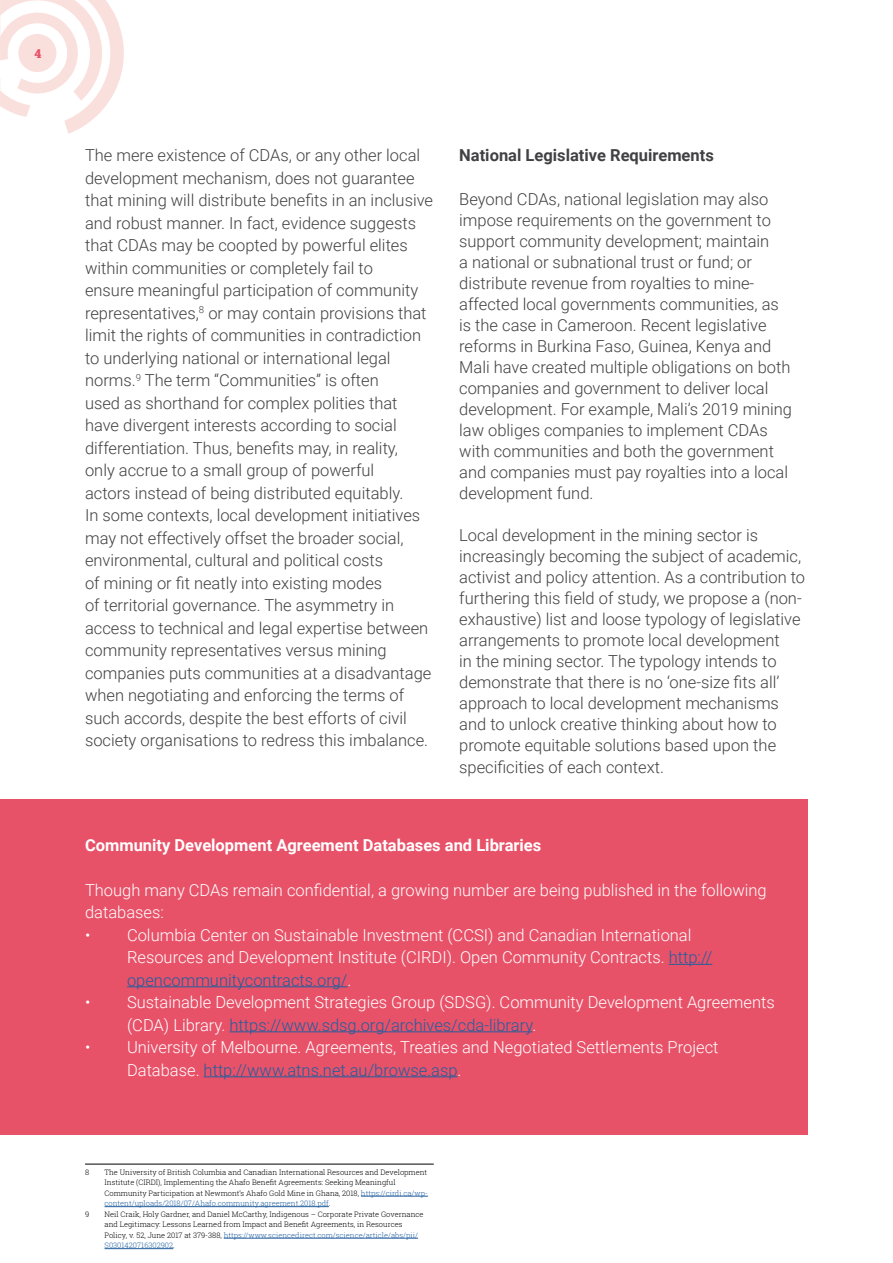
<style>
.page{position:relative;width:893px;height:1263px;background:#fff}
.page>*{position:absolute;margin:0;border:0;box-sizing:border-box;transform-origin:0 0}
.t1{font:300 16.5px/22.5px "Roboto";color:#414042}
.t2{font:300 16.5px/22.5px "Roboto";color:#fff}
.t3{font:700 16.5px "Roboto";color:#fff}
.t4{font:700 16.5px "Roboto";color:#414042}
.t5{font:900 12.3px "Roboto Slab";color:#e85269}
.t6{font:300 7.5px/10.5px "Roboto Slab";color:#000}
.s1{color:#215e9e}
</style>
<div class="page">
<svg style="left:0;top:0;width:124px;height:134px"></svg>
<hr style="left:85px;top:1164px;width:349px;height:1px;background:#000">
<hr style="left:361px;top:1196px;width:67px;height:1px;background:#215e9e">
<hr style="left:105px;top:1206px;width:224px;height:1px;background:#215e9e">
<hr style="left:224px;top:1238px;width:194px;height:1px;background:#215e9e">
<hr style="left:105px;top:1248px;width:68px;height:1px;background:#215e9e">
<div style="left:0;top:799px;width:808px;height:336px;background:#e85269"></div>
<hr style="left:669px;top:964px;width:43px;height:1px;background:#215e9e">
<hr style="left:127px;top:986px;width:220px;height:1px;background:#215e9e">
<hr style="left:230px;top:1031px;width:302px;height:1px;background:#215e9e">
<hr style="left:204px;top:1076px;width:254px;height:1px;background:#215e9e">
<p class="t5" style="left:34px;top:45px;width:8px">4</p>
<p class="t1" style="left:85px;top:143px;width:350px">The mere existence of CDAs, or any other local development mechanism, does not guarantee that mining will distribute benefits in an inclusive and robust manner. In fact, evidence suggests that CDAs may be coopted by powerful elites within communities or completely fail to<br>ensure meaningful participation of community representatives,<sup>8</sup> or may contain provisions that limit the rights of communities in contradiction to underlying national or international legal norms.<sup>9</sup> The term “Communities” is often<br>used as shorthand for complex polities that have divergent interests according to social differentiation. Thus, benefits may, in reality,<br>only accrue to a small group of powerful<br>actors instead of being distributed equitably.<br>In some contexts, local development initiatives may not effectively offset the broader social, environmental, cultural and political costs<br>of mining or fit neatly into existing modes<br>of territorial governance. The asymmetry in access to technical and legal expertise between community representatives versus mining companies puts communities at a disadvantage when negotiating and enforcing the terms of such accords, despite the best efforts of civil society organisations to redress this imbalance.</p>
<p class="t4" style="left:459px;top:144px;width:256px">National Legislative Requirements</p>
<p class="t1" style="left:459px;top:188px;width:334px;line-height:21px">Beyond CDAs, national legislation may also impose requirements on the government to support community development; maintain<br>a national or subnational trust or fund; or distribute revenue from royalties to mine&shy;affected local governments communities, as is the case in Cameroon. Recent legislative reforms in Burkina Faso, Guinea, Kenya and Mali have created multiple obligations on both companies and government to deliver local development. For example, Mali’s 2019 mining law obliges companies to implement CDAs with communities and both the government and companies must pay royalties into a local development fund.</p>
<p class="t1" style="left:459px;top:524px;width:347px;line-height:21px">Local development in the mining sector is increasingly becoming the subject of academic, activist and policy attention. As a contribution to furthering this field of study, we propose a (non&shy;exhaustive) list and loose typology of legislative arrangements to promote local development<br>in the mining sector. The typology intends to demonstrate that there is no ‘one-size fits all’ approach to local development mechanisms and to unlock creative thinking about how to promote equitable solutions based upon the</p>
<p class="t1" style="left:459px;top:756px;width:206px">specificities of each context.</p>
<p class="t3" style="left:85px;top:833px;width:458px">Community Development Agreement Databases and Libraries</p>
<p class="t2" style="left:85px;top:878px;width:683px">Though many CDAs remain confidential, a growing number are being published in the following databases:</p>
<p class="t2" style="left:127px;top:923px;width:587px;text-indent:-42px">• Columbia Center on Sustainable Investment (CCSI) and Canadian International<br>Resources and Development Institute (CIRDI). Open Community Contracts. <span class="s1">http:// opencommunitycontracts.org/</span>.</p>
<p class="t2" style="left:127px;top:990px;width:649px;text-indent:-42px">• Sustainable Development Strategies Group (SDSG). Community Development Agreements (CDA) Library. <span class="s1">https://www.sdsg.org/archives/cda-library</span>.</p>
<p class="t2" style="left:127px;top:1035px;width:593px;text-indent:-42px">• University of Melbourne. Agreements, Treaties and Negotiated Settlements Project<br>Database. <span class="s1">http://www.atns.net.au/browse.asp</span>.</p>
<p class="t6" style="left:85px;top:1166px;width:6px">8</p>
<p class="t6" style="left:105px;top:1166px;width:325px">The University of British Columbia and Canadian International Resources and Development Institute (CIRDI), Implementing the Ahafo Benefit Agreements: Seeking Meaningful Community Participation at Newmont’s Ahafo Gold Mine in Ghana, 2018, <span class="s1">https://cirdi.ca/wp&shy;content/uploads/2018/07/Ahafo.community.agreement.2018.pdf</span>.</p>
<p class="t6" style="left:85px;top:1208px;width:6px">9</p>
<p class="t6" style="left:105px;top:1208px;width:320px">Neil Craik, Holy Gardner, and Daniel McCarthy, Indigenous – Corporate Private Governance and Legitimacy: Lessons Learned from Impact and Benefit Agreements, in Resources Policy, v. 52, June 2017 at 379-388, <span class="s1">https://www.sciencedirect.com/science/article/abs/pii/ S0301420716302902</span>.</p>
</div>
